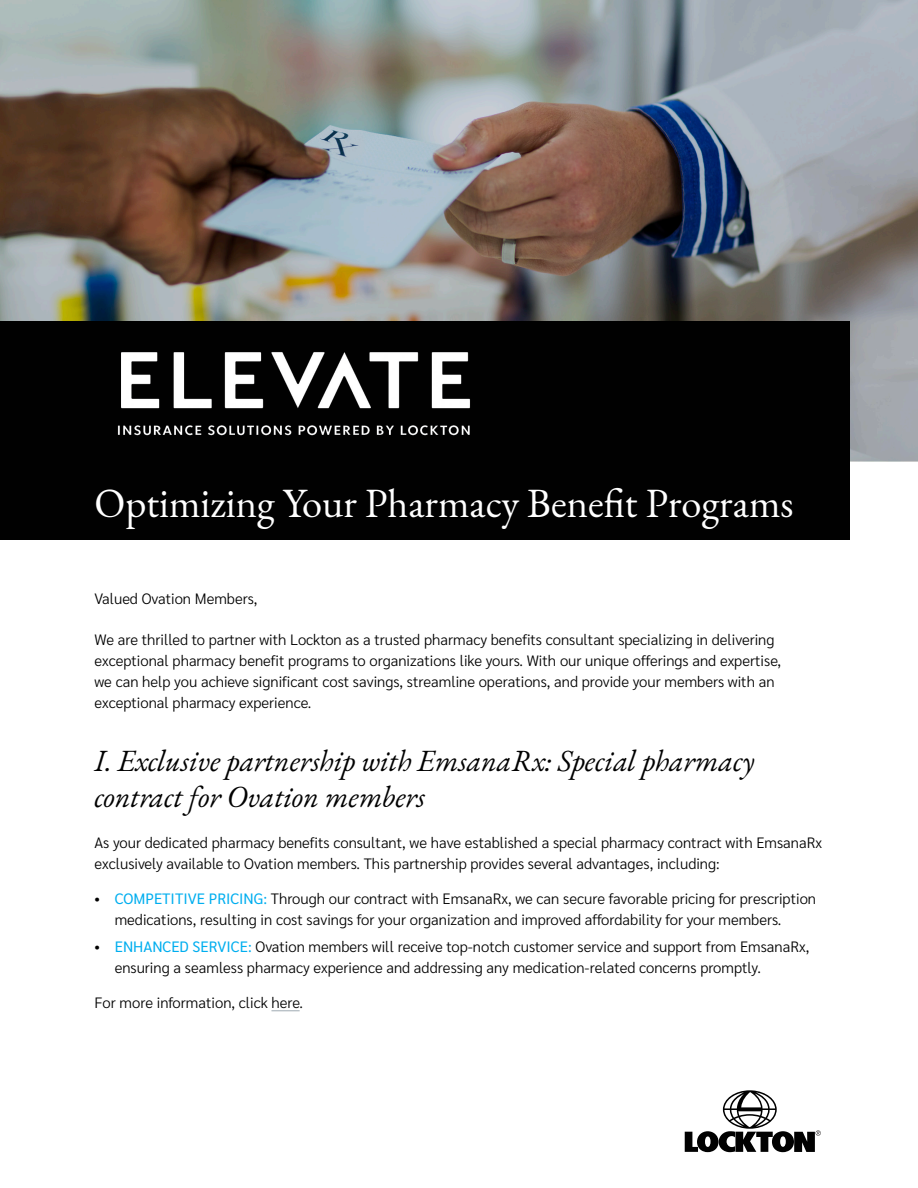
<style>
.page{position:relative;width:918px;height:1188px;background:#fff}
.page>*{position:absolute;margin:0;border:0;box-sizing:border-box;transform-origin:0 0}
.t1{font:40.5px "EB Garamond";color:#fff}
.Header_1{font:italic 30px/36px "EB Garamond";color:#010101}
.Body_Text_Print{font:300 15px/21px "Sarabun";color:#010101}
.s1{font-weight:400;color:#00aeef}
</style>
<div class="page">
<svg style="left:685px;top:1090px;width:136px;height:62px"></svg>
<img style="left:0;top:0;width:918px;height:461px">
<div style="left:0;top:321px;width:850px;height:219px;background:#010101"></div>
<img style="left:117px;top:352px;width:353px;height:84px">
<svg style="left:271px;top:1010px;width:29px;height:1px"></svg>
<h1 class="t1" style="left:94px;top:477px;width:701px">Optimizing Your Pharmacy Benefit Programs</h1>
<p class="Body_Text_Print" style="left:94px;top:588px;width:164px">Valued Ovation Members,</p>
<p class="Body_Text_Print" style="left:94px;top:629px;width:688px">We are thrilled to partner with Lockton as a trusted pharmacy benefits consultant specializing in delivering exceptional pharmacy benefit programs to organizations like yours. With our unique offerings and expertise, we can help you achieve significant cost savings, streamline operations, and provide your members with an exceptional pharmacy experience.</p>
<p class="Header_1" style="left:94px;top:743px;width:662px">I. Exclusive partnership with EmsanaRx: Special pharmacy contract for Ovation members</p>
<p class="Body_Text_Print" style="left:94px;top:832px;width:729px">As your dedicated pharmacy benefits consultant, we have established a special pharmacy contract with EmsanaRx exclusively available to Ovation members. This partnership provides several advantages, including:</p>
<p class="Body_Text_Print" style="left:115px;top:888px;width:703px;text-indent:-20px">• <span class="s1">COMPETITIVE PRICING:</span> Through our contract with EmsanaRx, we can secure favorable pricing for prescription medications, resulting in cost savings for your organization and improved affordability for your members.</p>
<p class="Body_Text_Print" style="left:115px;top:937px;width:696px;text-indent:-20px">• <span class="s1">ENHANCED SERVICE:</span> Ovation members will receive top-notch customer service and support from EmsanaRx, ensuring a seamless pharmacy experience and addressing any medication-related concerns promptly.</p>
<p class="Body_Text_Print" style="left:94px;top:992px;width:210px">For more information, click here.</p>
</div>
